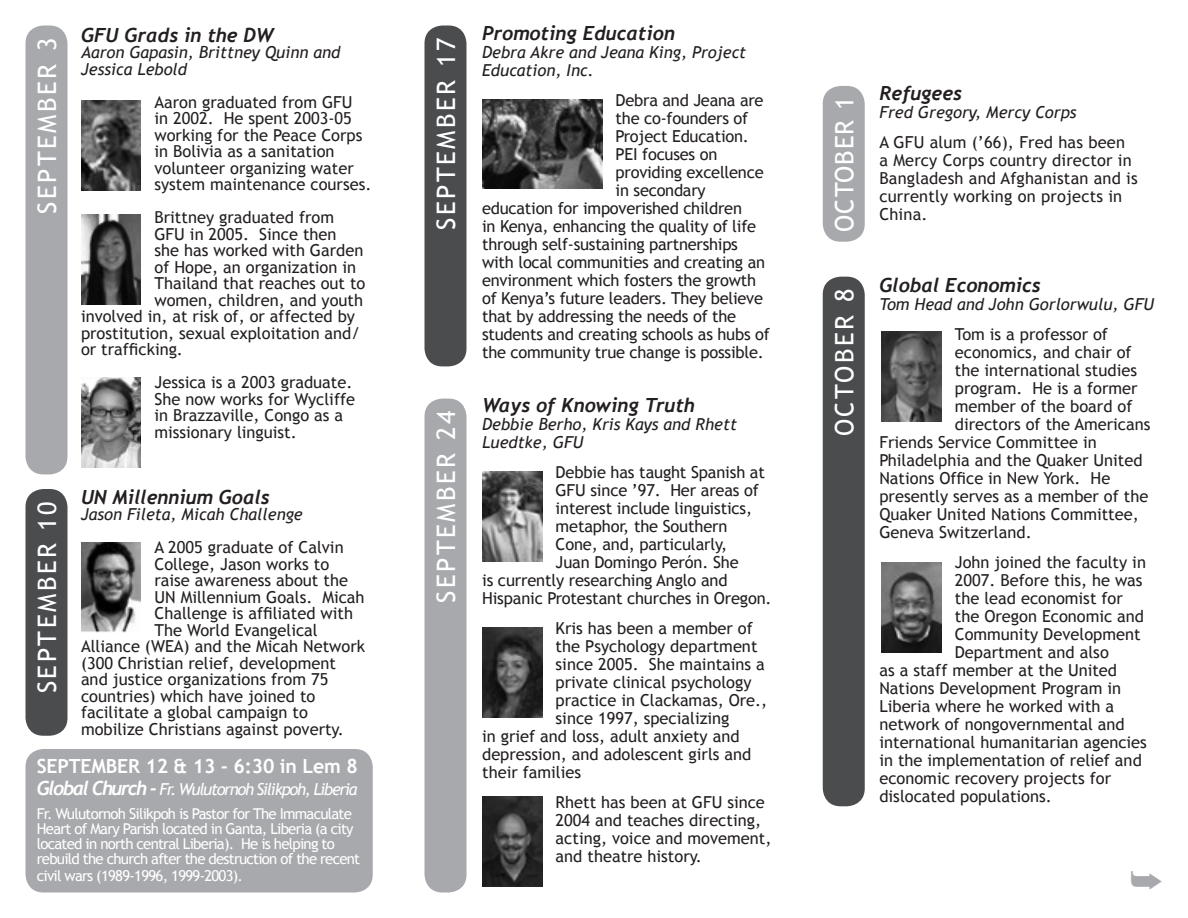
<style>
.page{position:relative;width:1188px;height:918px;background:#fff}
.page>*{position:absolute;margin:0;border:0;box-sizing:border-box;transform-origin:0 0}
.t1{font:25.5px "Trebuchet MS";letter-spacing:.1em;color:#fff}
.t2{font:25.5px "Trebuchet MS";letter-spacing:.04em;color:#fff}
.t3{font:italic 700 19.5px "Trebuchet";color:#231f20}
.t4{font:700 19.5px "Trebuchet MS";letter-spacing:-.01em;color:#fff}
.t5{font:16.5px/16.5px "Trebuchet MS";color:#231f20}
.t6{font:italic 16.5px/18px "Trebuchet MS";color:#231f20}
.t7{font:italic 16.5px "Trebuchet MS";letter-spacing:-.08em;color:#fff}
.t8{font:15px/15px "Trebuchet MS";letter-spacing:-.05em;color:#fff}
.s1{font-family:"Trebuchet";font-weight:700;font-size:19.5px}
</style>
<div class="page">
<div style="left:26px;top:26px;width:42px;height:448px;background:#a8a9ad"></div>
<img style="left:81px;top:100px;width:60px;height:90px">
<img style="left:81px;top:214px;width:60px;height:90px">
<div style="left:26px;top:489px;width:42px;height:247px;background:#4b4c4d"></div>
<img style="left:81px;top:543px;width:60px;height:90px">
<svg style="left:424px;top:26px;width:42px;height:340px"></svg>
<img style="left:482px;top:99px;width:120px;height:90px">
<div style="left:424px;top:399px;width:42px;height:493px;background:#a8a9ad"></div>
<img style="left:482px;top:472px;width:60px;height:90px">
<img style="left:482px;top:627px;width:60px;height:90px">
<img style="left:482px;top:796px;width:60px;height:90px">
<div style="left:823px;top:86px;width:42px;height:156px;background:#a8a9ad"></div>
<div style="left:823px;top:277px;width:42px;height:529px;background:#4b4c4d"></div>
<img style="left:881px;top:332px;width:60px;height:90px">
<img style="left:881px;top:563px;width:60px;height:90px">
<img style="left:81px;top:378px;width:60px;height:90px">
<div style="left:26px;top:749px;width:347px;height:143px;background:#a8a9ad"></div>
<h1 class="t1" style="left:32px;top:214px;width:178px;rotate:-90deg">SEPTEMBER 3</h1>
<h1 class="t1" style="left:32px;top:693px;width:194px;rotate:-90deg">SEPTEMBER 10</h1>
<p class="t3" style="left:81px;top:23px;width:194px">GFU Grads in the DW</p>
<p class="t6" style="left:81px;top:44px;width:261px;line-height:16.5px">Aaron Gapasin, Brittney Quinn and<br>Jessica Lebold</p>
<p class="t5" style="left:154px;top:94px;width:218px">Aaron graduated from GFU<br>in 2002. He spent 2003-05 working for the Peace Corps in Bolivia as a sanitation volunteer organizing water system maintenance courses.</p>
<p class="t5" style="left:154px;top:209px;width:181px">Brittney graduated from</p>
<p class="t5" style="left:154px;top:226px;width:184px">GFU in 2005. Since then</p>
<p class="t5" style="left:154px;top:242px;width:210px">she has worked with Garden</p>
<p class="t5" style="left:154px;top:259px;width:203px">of Hope, an organization in</p>
<p class="t5" style="left:154px;top:275px;width:213px">Thailand that reaches out to</p>
<p class="t5" style="left:154px;top:292px;width:210px">women, children, and youth</p>
<p class="t5" style="left:81px;top:308px;width:276px">involved in, at risk of, or affected by</p>
<p class="t5" style="left:81px;top:325px;width:281px">prostitution, sexual exploitation and/</p>
<p class="t5" style="left:81px;top:341px;width:104px">or trafficking.</p>
<p class="t5" style="left:154px;top:374px;width:202px">Jessica is a 2003 graduate.<br>She now works for Wycliffe in Brazzaville, Congo as a missionary linguist.</p>
<p class="t3" style="left:81px;top:485px;width:190px">UN Millennium Goals</p>
<p class="t6" style="left:81px;top:506px;width:223px">Jason Fileta, Micah Challenge</p>
<p class="t5" style="left:154px;top:539px;width:191px">A 2005 graduate of Calvin</p>
<p class="t5" style="left:154px;top:556px;width:176px">College, Jason works to</p>
<p class="t5" style="left:154px;top:572px;width:195px">raise awareness about the</p>
<p class="t5" style="left:154px;top:589px;width:212px">UN Millennium Goals. Micah</p>
<p class="t5" style="left:154px;top:605px;width:200px">Challenge is affiliated with</p>
<p class="t5" style="left:154px;top:622px;width:165px">The World Evangelical</p>
<p class="t5" style="left:81px;top:638px;width:286px">Alliance (WEA) and the Micah Network</p>
<p class="t5" style="left:81px;top:655px;width:257px">(300 Christian relief, development</p>
<p class="t5" style="left:81px;top:671px;width:249px">and justice organizations from 75</p>
<p class="t5" style="left:81px;top:688px;width:236px">countries) which have joined to</p>
<p class="t5" style="left:81px;top:704px;width:228px">facilitate a global campaign to</p>
<p class="t5" style="left:81px;top:721px;width:264px">mobilize Christians against poverty.</p>
<p class="t4" style="left:37px;top:754px;width:322px">SEPTEMBER 12 &amp; 13 - 6:30 in Lem 8</p>
<p class="t7" style="left:37px;top:780px;width:322px"><span class="s1">Global Church -</span> Fr. Wulutornoh Silikpoh, Liberia</p>
<p class="t8" style="left:37px;top:807px;width:325px">Fr. Wulutornoh Silikpoh is Pastor for The Immaculate Heart of Mary Parish located in Ganta, Liberia (a city located in north central Liberia). He is helping to rebuild the church after the destruction of the recent</p>
<p class="t8" style="left:37px;top:868px;width:208px">civil wars (1989-1996, 1999-2003).</p>
<h1 class="t1" style="left:431px;top:230px;width:194px;rotate:-90deg">SEPTEMBER 17</h1>
<h1 class="t1" style="left:431px;top:603px;width:194px;rotate:-90deg">SEPTEMBER 24</h1>
<p class="t3" style="left:482px;top:22px;width:194px">Promoting Education</p>
<p class="t6" style="left:482px;top:43px;width:266px">Debra Akre and Jeana King, Project<br>Education, Inc.</p>
<p class="t5" style="left:616px;top:92px;width:149px">Debra and Jeana are</p>
<p class="t5" style="left:616px;top:110px;width:134px">the co-founders of</p>
<p class="t5" style="left:616px;top:128px;width:135px">Project Education.</p>
<p class="t5" style="left:616px;top:146px;width:103px">PEI focuses on</p>
<p class="t5" style="left:616px;top:164px;width:150px">providing excellence</p>
<p class="t5" style="left:616px;top:182px;width:92px">in secondary</p>
<p class="t5" style="left:482px;top:200px;width:261px">education for impoverished children</p>
<p class="t5" style="left:482px;top:218px;width:276px">in Kenya, enhancing the quality of life</p>
<p class="t5" style="left:482px;top:236px;width:257px">through self-sustaining partnerships</p>
<p class="t5" style="left:482px;top:254px;width:284px">with local communities and creating an</p>
<p class="t5" style="left:482px;top:272px;width:275px">environment which fosters the growth</p>
<p class="t5" style="left:482px;top:290px;width:282px">of Kenya’s future leaders. They believe</p>
<p class="t5" style="left:482px;top:308px;width:256px">that by addressing the needs of the</p>
<p class="t5" style="left:482px;top:326px;width:289px">students and creating schools as hubs of</p>
<p class="t5" style="left:482px;top:344px;width:283px">the community true change is possible.</p>
<p class="t3" style="left:482px;top:394px;width:214px">Ways of Knowing Truth</p>
<p class="t6" style="left:482px;top:415px;width:256px">Debbie Berho, Kris Kays and Rhett<br>Luedtke, GFU</p>
<p class="t5" style="left:556px;top:464px;width:211px">Debbie has taught Spanish at</p>
<p class="t5" style="left:556px;top:482px;width:205px">GFU since ’97. Her areas of</p>
<p class="t5" style="left:556px;top:500px;width:198px">interest include linguistics,</p>
<p class="t5" style="left:556px;top:518px;width:173px">metaphor, the Southern</p>
<p class="t5" style="left:556px;top:536px;width:173px">Cone, and, particularly,</p>
<p class="t5" style="left:556px;top:554px;width:185px">Juan Domingo Perón. She</p>
<p class="t5" style="left:482px;top:572px;width:247px">is currently researching Anglo and</p>
<p class="t5" style="left:482px;top:590px;width:291px">Hispanic Protestant churches in Oregon.</p>
<p class="t5" style="left:556px;top:620px;width:199px">Kris has been a member of</p>
<p class="t5" style="left:556px;top:638px;width:203px">the Psychology department</p>
<p class="t5" style="left:556px;top:656px;width:211px">since 2005. She maintains a</p>
<p class="t5" style="left:556px;top:674px;width:197px">private clinical psychology</p>
<p class="t5" style="left:556px;top:692px;width:213px">practice in Clackamas, Ore.,</p>
<p class="t5" style="left:556px;top:710px;width:175px">since 1997, specializing</p>
<p class="t5" style="left:482px;top:728px;width:259px">in grief and loss, adult anxiety and</p>
<p class="t5" style="left:482px;top:746px;width:271px">depression, and adolescent girls and</p>
<p class="t5" style="left:482px;top:764px;width:101px">their families</p>
<p class="t5" style="left:556px;top:793px;width:217px;line-height:18px">Rhett has been at GFU since<br>2004 and teaches directing, acting, voice and movement, and theatre history.</p>
<h1 class="t2" style="left:830px;top:232px;width:137px;rotate:-90deg">OCTOBER 1</h1>
<h1 class="t1" style="left:830px;top:436px;width:149px;rotate:-90deg">OCTOBER 8</h1>
<p class="t3" style="left:879px;top:82px;width:84px">Refugees</p>
<p class="t6" style="left:879px;top:104px;width:199px">Fred Gregory, Mercy Corps</p>
<p class="t5" style="left:879px;top:134px;width:260px;line-height:18px">A GFU alum (’66), Fred has been<br>a Mercy Corps country director in<br>Bangladesh and Afghanistan and is currently working on projects in<br>China.</p>
<p class="t3" style="left:879px;top:274px;width:163px">Global Economics</p>
<p class="t6" style="left:879px;top:296px;width:276px">Tom Head and John Gorlorwulu, GFU</p>
<p class="t5" style="left:955px;top:326px;width:155px">Tom is a professor of</p>
<p class="t5" style="left:955px;top:344px;width:178px">economics, and chair of</p>
<p class="t5" style="left:955px;top:362px;width:184px">the international studies</p>
<p class="t5" style="left:955px;top:380px;width:184px">program. He is a former</p>
<p class="t5" style="left:955px;top:398px;width:179px">member of the board of</p>
<p class="t5" style="left:955px;top:416px;width:197px">directors of the Americans</p>
<p class="t5" style="left:879px;top:434px;width:219px">Friends Service Committee in</p>
<p class="t5" style="left:879px;top:452px;width:265px">Philadelphia and the Quaker United</p>
<p class="t5" style="left:879px;top:470px;width:232px">Nations Office in New York. He</p>
<p class="t5" style="left:879px;top:488px;width:270px">presently serves as a member of the</p>
<p class="t5" style="left:879px;top:506px;width:261px">Quaker United Nations Committee,</p>
<p class="t5" style="left:879px;top:524px;width:154px">Geneva Switzerland.</p>
<p class="t5" style="left:955px;top:554px;width:193px">John joined the faculty in</p>
<p class="t5" style="left:955px;top:572px;width:189px">2007. Before this, he was</p>
<p class="t5" style="left:955px;top:590px;width:170px">the lead economist for</p>
<p class="t5" style="left:955px;top:608px;width:191px">the Oregon Economic and</p>
<p class="t5" style="left:955px;top:626px;width:187px">Community Development</p>
<p class="t5" style="left:955px;top:644px;width:156px">Department and also</p>
<p class="t5" style="left:879px;top:662px;width:239px">as a staff member at the United</p>
<p class="t5" style="left:879px;top:680px;width:243px">Nations Development Program in</p>
<p class="t5" style="left:879px;top:698px;width:236px">Liberia where he worked with a</p>
<p class="t5" style="left:879px;top:716px;width:247px">network of nongovernmental and</p>
<p class="t5" style="left:879px;top:734px;width:269px">international humanitarian agencies</p>
<p class="t5" style="left:879px;top:752px;width:264px">in the implementation of relief and</p>
<p class="t5" style="left:879px;top:770px;width:233px">economic recovery projects for</p>
<p class="t5" style="left:879px;top:788px;width:174px">dislocated populations.</p>
</div>
